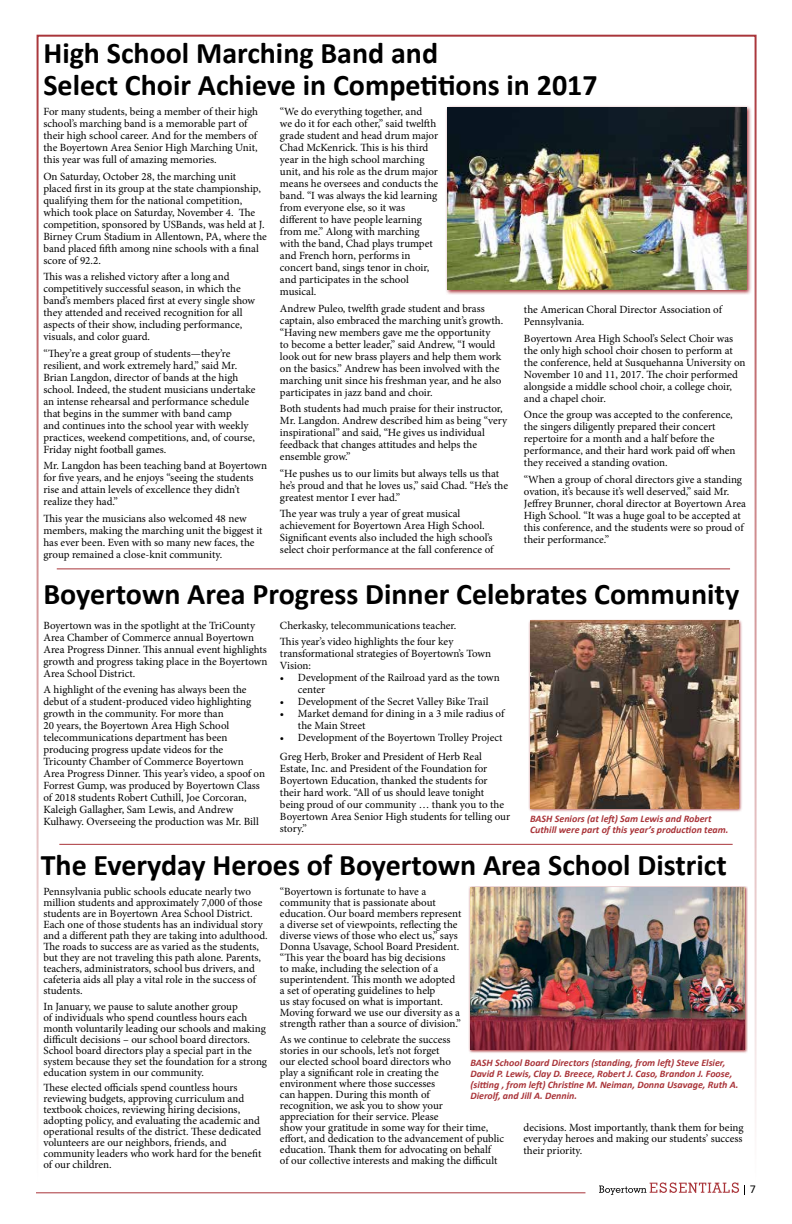
<style>
.page{position:relative;width:792px;height:1224px;background:#fff}
.page>*{position:absolute;margin:0;border:0;box-sizing:border-box;transform-origin:0 0}
.t1{font:700 30px/32px "Calibri";color:#000}
.t2{font:12px "Calibri";color:#000}
.t3{font:11px/12px "Minion Pro";color:#000}
.t4{font:italic 700 10px/11px "Calibri";color:#a93439}
</style>
<div class="page">
<svg style="left:599px;top:1184px;width:146px;height:11px"></svg>
<hr style="left:36px;top:1192px;width:549px;height:1px;background:#a93439">
<hr style="left:59px;top:844px;width:674px;height:1px;background:#a93439">
<svg style="left:446px;top:106px;width:305px;height:189px;background:#cfada8"></svg>
<img style="left:447px;top:107px;width:299px;height:182px">
<svg style="left:528px;top:619px;width:214px;height:193px"></svg>
<img style="left:530px;top:621px;width:208px;height:187px">
<hr style="left:57px;top:568px;width:673px;height:1px;background:#a93439">
<svg style="left:469px;top:886px;width:279px;height:167px;background:#dab1b1"></svg>
<img style="left:470px;top:887px;width:274px;height:163px">
<h1 class="t1" style="left:43px;top:37px;width:556px">High School Marching Band and<br>Select Choir Achieve in Competitions in 2017</h1>
<p class="t3" style="left:43px;top:106px;width:216px">For many students, being a member of their high school’s marching band is a memorable part of their high school career. And for the members of the Boyertown Area Senior High Marching Unit, this year was full of amazing memories.</p>
<p class="t3" style="left:43px;top:170px;width:225px">On Saturday, October 28, the marching unit placed first in its group at the state championship, qualifying them for the national competition, which took place on Saturday, November 4. The competition, sponsored by USBands, was held at J.<br>Birney Crum Stadium in Allentown, PA, where the band placed fifth among nine schools with a final score of 92.2.</p>
<p class="t3" style="left:43px;top:271px;width:213px">This was a relished victory after a long and competitively successful season, in which the band’s members placed first at every single show they attended and received recognition for all aspects of their show, including performance, visuals, and color guard.</p>
<p class="t3" style="left:43px;top:347px;width:213px">“They’re a great group of students—they’re resilient, and work extremely hard,” said Mr.<br>Brian Langdon, director of bands at the high school. Indeed, the student musicians undertake an intense rehearsal and performance schedule that begins in the summer with band camp<br>and continues into the school year with weekly practices, weekend competitions, and, of course, Friday night football games.</p>
<p class="t3" style="left:43px;top:460px;width:225px">Mr. Langdon has been teaching band at Boyertown for five years, and he enjoys “seeing the students rise and attain levels of excellence they didn’t realize they had.”</p>
<p class="t3" style="left:43px;top:512px;width:221px">This year the musicians also welcomed 48 new members, making the marching unit the biggest it has ever been. Even with so many new faces, the group remained a close-knit community.</p>
<p class="t3" style="left:280px;top:106px;width:160px">“We do everything together, and<br>we do it for each other,” said twelfth grade student and head drum major<br>Chad McKenrick. This is his third year in the high school marching unit, and his role as the drum major means he oversees and conducts the band. “I was always the kid learning from everyone else, so it was different to have people learning from me.” Along with marching with the band, Chad plays trumpet and French horn, performs in concert band, sings tenor in choir, and participates in the school musical.</p>
<p class="t3" style="left:280px;top:302px;width:225px">Andrew Puleo, twelfth grade student and brass captain, also embraced the marching unit’s growth. “Having new members gave me the opportunity<br>to become a better leader,” said Andrew, “I would look out for new brass players and help them work on the basics.” Andrew has been involved with the marching unit since his freshman year, and he also participates in jazz band and choir.</p>
<p class="t3" style="left:280px;top:403px;width:229px">Both students had much praise for their instructor, Mr. Langdon. Andrew described him as being “very inspirational” and said, “He gives us individual feedback that changes attitudes and helps the ensemble grow.”</p>
<p class="t3" style="left:280px;top:467px;width:230px">“He pushes us to our limits but always tells us that he’s proud and that he loves us,” said Chad. “He’s the greatest mentor I ever had.”</p>
<p class="t3" style="left:280px;top:508px;width:215px">The year was truly a year of great musical achievement for Boyertown Area High School.<br>Significant events also included the high school’s select choir performance at the fall conference of</p>
<p class="t3" style="left:524px;top:304px;width:199px">the American Choral Director Association of<br>Pennsylvania.</p>
<p class="t3" style="left:524px;top:332px;width:223px">Boyertown Area High School’s Select Choir was the only high school choir chosen to perform at the conference, held at Susquehanna University on November 10 and 11, 2017. The choir performed alongside a middle school choir, a college choir, and a chapel choir.</p>
<p class="t3" style="left:524px;top:409px;width:213px">Once the group was accepted to the conference, the singers diligently prepared their concert repertoire for a month and a half before the performance, and their hard work paid off when they received a standing ovation.</p>
<p class="t3" style="left:524px;top:473px;width:223px">“When a group of choral directors give a standing ovation, it’s because it’s well deserved,” said Mr.<br>Jeffrey Brunner, choral director at Boyertown Area High School. “It was a huge goal to be accepted at this conference, and the students were so proud of their performance.”</p>
<h1 class="t1" style="left:43px;top:577px;width:697px">Boyertown Area Progress Dinner Celebrates Community</h1>
<p class="t3" style="left:43px;top:619px;width:226px">Boyertown was in the spotlight at the TriCounty Area Chamber of Commerce annual Boyertown Area Progress Dinner. This annual event highlights growth and progress taking place in the Boyertown Area School District.</p>
<p class="t3" style="left:43px;top:684px;width:223px">A highlight of the evening has always been the debut of a student-produced video highlighting growth in the community. For more than<br>20 years, the Boyertown Area High School telecommunications department has been producing progress update videos for the Tricounty Chamber of Commerce Boyertown Area Progress Dinner. This year’s video, a spoof on Forrest Gump, was produced by Boyertown Class of 2018 students Robert Cuthill, Joe Corcoran, Kaleigh Gallagher, Sam Lewis, and Andrew Kulhawy. Overseeing the production was Mr. Bill</p>
<p class="t3" style="left:280px;top:617px;width:178px;line-height:16.5px">Cherkasky, telecommunications teacher.<br>This year’s video highlights the four key</p>
<p class="t3" style="left:280px;top:648px;width:213px">transformational strategies of Boyertown’s Town<br>Vision:</p>
<p class="t3" style="left:298px;top:672px;width:203px;text-indent:-18px">• Development of the Railroad yard as the town center</p>
<p class="t3" style="left:280px;top:696px;width:210px">• Development of the Secret Valley Bike Trail</p>
<p class="t3" style="left:298px;top:708px;width:208px;text-indent:-18px">• Market demand for dining in a 3 mile radius of the Main Street</p>
<p class="t3" style="left:280px;top:728px;width:224px;line-height:18.5px">• Development of the Boyertown Trolley Project<br>Greg Herb, Broker and President of Herb Real</p>
<p class="t3" style="left:280px;top:762px;width:232px">Estate, Inc. and President of the Foundation for Boyertown Education, thanked the students for their hard work. “All of us should leave tonight being proud of our community … thank you to the Boyertown Area Senior High students for telling our story.”</p>
<h1 class="t1" style="left:41px;top:848px;width:688px">The Everyday Heroes of Boyertown Area School District</h1>
<p class="t3" style="left:43px;top:886px;width:226px;line-height:11px">Pennsylvania public schools educate nearly two million students and approximately 7,000 of those students are in Boyertown Area School District.<br>Each one of those students has an individual story and a different path they are taking into adulthood.<br>The roads to success are as varied as the students, but they are not traveling this path alone. Parents, teachers, administrators, school bus drivers, and cafeteria aids all play a vital role in the success of students.</p>
<p class="t3" style="left:43px;top:1001px;width:225px;line-height:11px">In January, we pause to salute another group<br>of individuals who spend countless hours each month voluntarily leading our schools and making difficult decisions – our school board directors.<br>School board directors play a special part in the system because they set the foundation for a strong education system in our community.</p>
<p class="t3" style="left:43px;top:1082px;width:219px;line-height:11px">These elected officials spend countless hours reviewing budgets, approving curriculum and textbook choices, reviewing hiring decisions, adopting policy, and evaluating the academic and operational results of the district. These dedicated volunteers are our neighbors, friends, and community leaders who work hard for the benefit of our children.</p>
<p class="t4" style="left:530px;top:813px;width:200px">BASH Seniors (at left) Sam Lewis and Robert<br>Cuthill were part of this year’s production team.</p>
<p class="t3" style="left:280px;top:886px;width:183px;line-height:11px">“Boyertown is fortunate to have a community that is passionate about education. Our board members represent a diverse set of viewpoints, reflecting the diverse views of those who elect us,” says Donna Usavage, School Board President. “This year the board has big decisions<br>to make, including the selection of a superintendent. This month we adopted a set of operating guidelines to help<br>us stay focused on what is important.<br>Moving forward we use our diversity as a strength rather than a source of division.”</p>
<p class="t3" style="left:280px;top:1034px;width:226px;line-height:11px">As we continue to celebrate the success<br>stories in our schools, let’s not forget<br>our elected school board directors who<br>play a significant role in creating the<br>environment where those successes<br>can happen. During this month of<br>recognition, we ask you to show your<br>appreciation for their service. Please<br>show your gratitude in some way for their time, effort, and dedication to the advancement of public education. Thank them for advocating on behalf<br>of our collective interests and making the difficult</p>
<p class="t4" style="left:470px;top:1057px;width:270px">BASH School Board Directors (standing, from left) Steve Elsier, David P. Lewis, Clay D. Breece, Robert J. Caso, Brandon J. Foose, (sitting , from left) Christine M. Neiman, Donna Usavage, Ruth A.<br>Dierolf, and Jill A. Dennin.</p>
<p class="t3" style="left:524px;top:1122px;width:222px;line-height:11px">decisions. Most importantly, thank them for being everyday heroes and making our students’ success</p>
<p class="t3" style="left:524px;top:1145px;width:60px">their priority.</p>
<p class="t2" style="left:750px;top:1180px;width:8px">7</p>
</div>
